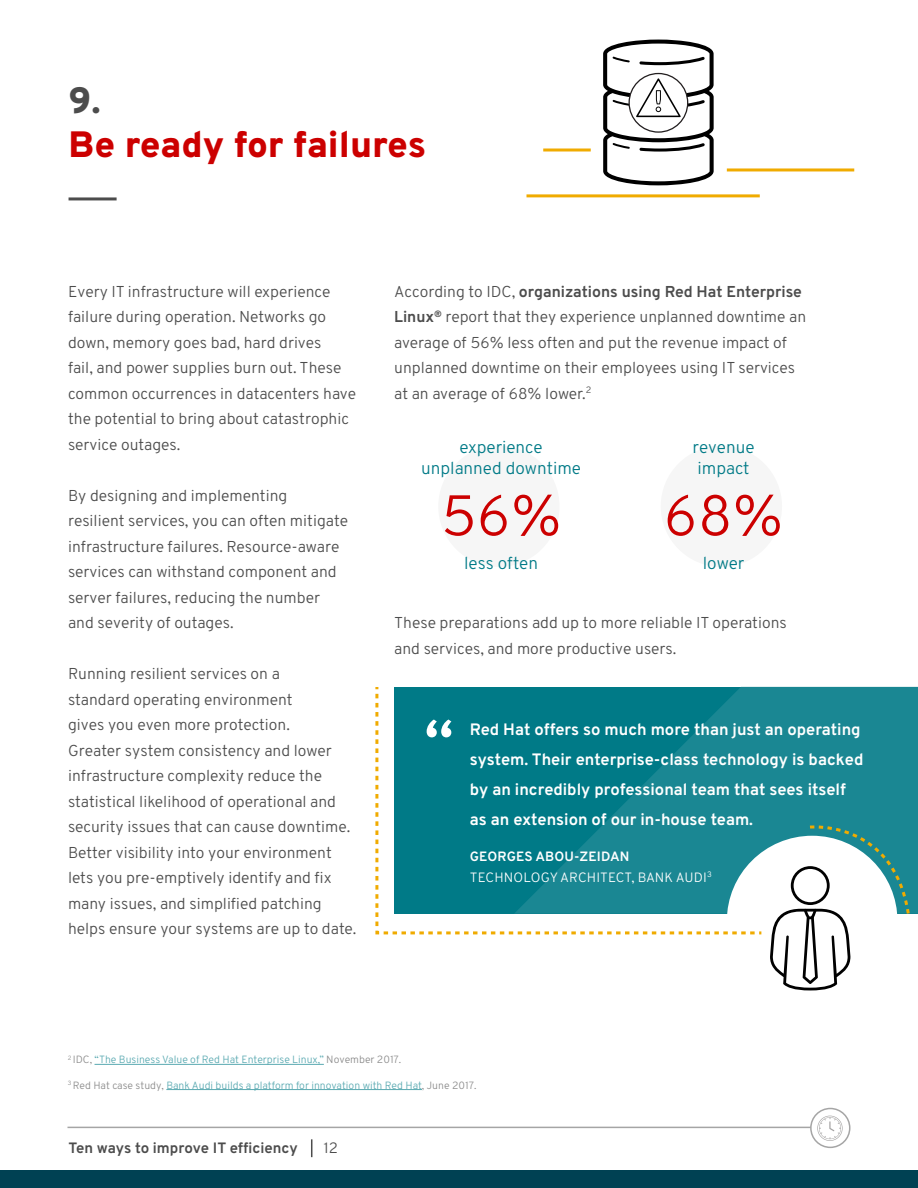
<style>
.page{position:relative;width:918px;height:1188px;background:#fff}
.page>*{position:absolute;margin:0;border:0;box-sizing:border-box;transform-origin:0 0}
.t1{font:700 63px "Overpass";color:#fff}
.t2{font:300 57px "Overpass";color:#c00}
.t3{font:800 36.6px "Overpass";color:#c00}
.t4{font:800 36.6px "Overpass";color:#4c4c4c}
.t5{font:300 17.25px/20.7px "Overpass";color:#007a87;text-align:center}
.t6{font:700 16.5px/30px "Overpass";color:#fff}
.t7{font:300 15.75px/25.5px "Overpass";color:#4c4c4c}
.t8{font:700 15px "Overpass";color:#4c4c4c}
.t9{font:300 15px "Overpass";color:#4c4c4c}
.t10{font:300 13.5px/21px "Overpass";letter-spacing:.01em;color:#fff}
.t11{font:300 10.5px "Overpass";color:#59a9b1}
.s1{font-weight:700}
.s2{color:#8b8b8b}
</style>
<div class="page">
<hr style="left:69px;top:197px;width:48px;height:3px;background:#4c4c4c">
<hr style="left:95px;top:1064px;width:229px;height:1px;background:#59a9b1">
<hr style="left:166px;top:1089px;width:256px;height:1px;background:#59a9b1">
<div style="left:438px;top:446px;width:122px;height:121px;background:#f6f6f6;border-radius:50%"></div>
<div style="left:661px;top:446px;width:121px;height:121px;background:#f6f6f6;border-radius:50%"></div>
<div style="left:764px;top:687px;width:154px;height:227px;background:#1a8793"></div>
<hr style="left:727px;top:168px;width:127px;height:3px;background:#f0ab00">
<svg style="left:543px;top:148px;width:48px;height:4px"></svg>
<hr style="left:526px;top:194px;width:234px;height:3px;background:#f0ab00">
<div style="left:727px;top:836px;width:170px;height:170px;background:#fff;border-radius:50%"></div>
<svg style="left:375px;top:686px;width:389px;height:249px;background:#2d919a"></svg>
<svg style="left:770px;top:819px;width:142px;height:171px"></svg>
<svg style="left:603px;top:40px;width:111px;height:145px"></svg>
<svg style="left:811px;top:1108px;width:39px;height:39px"></svg>
<div style="left:810px;top:1108px;width:40px;height:40px;border:2px solid #a5a5a5;border-radius:50%"></div>
<svg style="left:817px;top:1116px;width:26px;height:25px"></svg>
<div style="left:0;top:1171px;width:918px;height:17px;background:#004153"></div>
<hr style="left:68px;top:1127px;width:743px;height:1px;background:#a5a5a5">
<svg style="left:311px;top:1139px;width:1px;height:18px"></svg>
<h3 class="t4" style="left:69px;top:74px;width:34px">9.</h3>
<h3 class="t3" style="left:69px;top:118px;width:359px">Be ready for failures</h3>
<p class="t7" style="left:68px;top:278px;width:290px">Every IT infrastructure will experience failure during operation. Networks go down, memory goes bad, hard drives<br>fail, and power supplies burn out. These common occurrences in datacenters have the potential to bring about catastrophic service outages.</p>
<p class="t7" style="left:68px;top:482px;width:282px">By designing and implementing<br>resilient services, you can often mitigate infrastructure failures. Resource-aware services can withstand component and server failures, reducing the number and severity of outages.</p>
<p class="t7" style="left:68px;top:661px;width:290px">Running resilient services on a<br>standard operating environment<br>gives you even more protection.<br>Greater system consistency and lower infrastructure complexity reduce the statistical likelihood of operational and security issues that can cause downtime.<br>Better visibility into your environment lets you pre-emptively identify and fix many issues, and simplified patching helps ensure your systems are up to date.</p>
<p class="t7" style="left:394px;top:278px;width:414px">According to IDC, <span class="s1">organizations using Red Hat Enterprise Linux</span><sup>®</sup> report that they experience unplanned downtime an average of 56% less often and put the revenue impact of unplanned downtime on their employees using IT services at an average of 68% lower.<sup>2</sup></p>
<p class="t5" style="left:421px;top:437px;width:161px">experience unplanned downtime</p>
<p class="t5" style="left:693px;top:437px;width:63px;text-align:left">revenue impact</p>
<h2 class="t2" style="left:441px;top:475px;width:123px">56%</h2>
<h2 class="t2" style="left:664px;top:475px;width:121px">68%</h2>
<p class="t5" style="left:464px;top:553px;width:75px">less often</p>
<p class="t5" style="left:703px;top:553px;width:43px">lower</p>
<p class="t7" style="left:394px;top:610px;width:394px">These preparations add up to more reliable IT operations and services, and more productive users.</p>
<h1 class="t1" style="left:424px;top:697px;width:31px">“</h1>
<p class="t6" style="left:470px;top:715px;width:395px">Red Hat offers so much more than just an operating system. Their enterprise-class technology is backed by an incredibly professional team that sees itself as an extension of our in-house team.</p>
<p class="t10" style="left:470px;top:845px;width:243px"><span class="s1">GEORGES ABOU-ZEIDAN<br></span>TECHNOLOGY ARCHITECT, BANK AUDI<sup>3</sup></p>
<p class="t11" style="left:68px;top:1052px;width:335px"><sup>2</sup> <span class="s2">IDC,</span> “The Business Value of Red Hat Enterprise Linux,” <span class="s2">November 2017.</span></p>
<p class="t11" style="left:68px;top:1077px;width:410px"><sup>3</sup> <span class="s2">Red Hat case study,</span> Bank Audi builds a platform for innovation with Red Hat<span class="s2">, June 2017.</span></p>
<p class="t8" style="left:69px;top:1137px;width:231px">Ten ways to improve IT efficiency</p>
<p class="t9" style="left:324px;top:1137px;width:16px">12</p>
</div>
